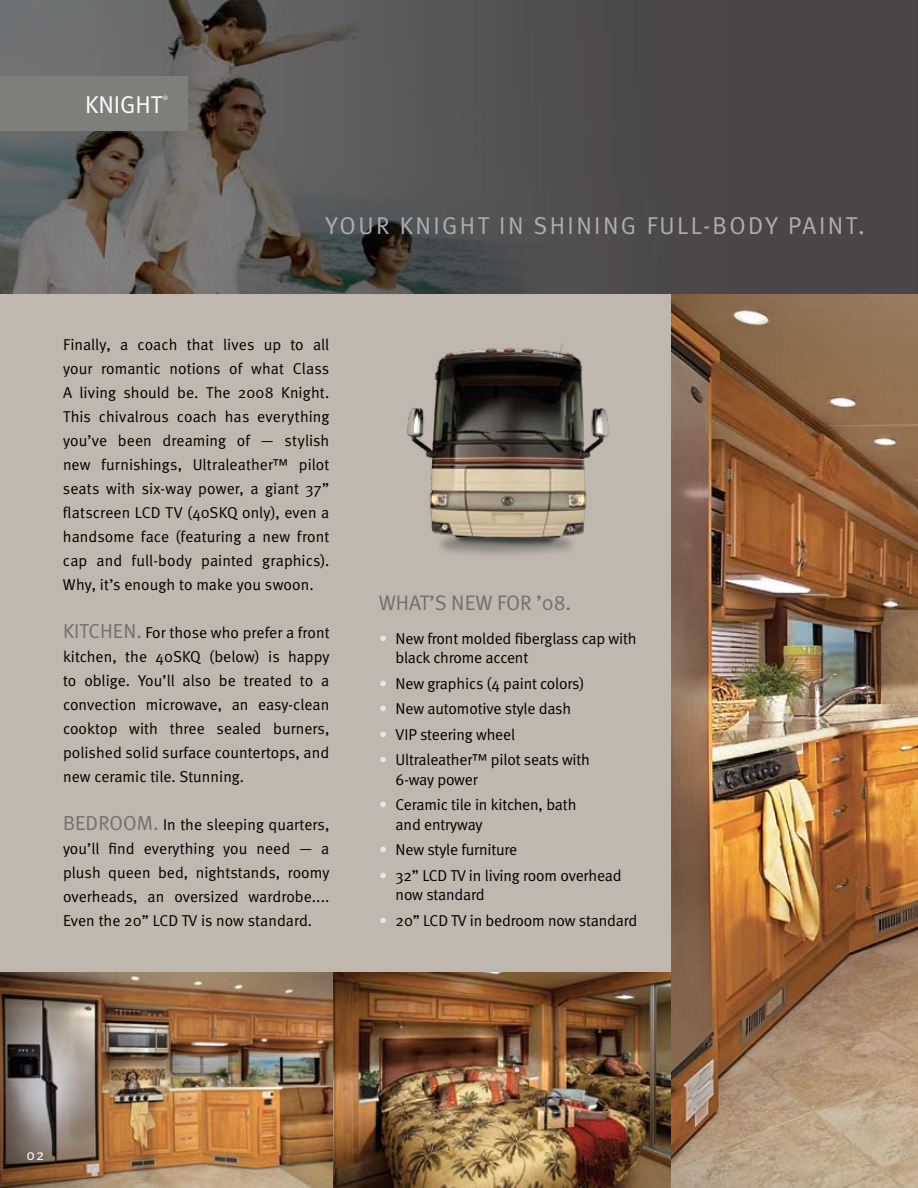
<style>
.page{position:relative;width:918px;height:1188px;background:#fff}
.page>*{position:absolute;margin:0;border:0;box-sizing:border-box;transform-origin:0 0}
.t1{font:24.3px "Meta Normal";letter-spacing:.1em;color:#afaeaf}
.t2{font:24.3px "Meta Normal";color:#fff}
.t3{font:21px "Meta Normal";color:#706e6f}
.t4{font:15.75px/24px "Meta Normal";letter-spacing:-.01em;color:#000}
.t5{font:15px "Meta Normal";color:#fff}
.t6{font:6.15px "Meta Normal";color:#fff}
.s1{font-size:20.25px;color:#706e6f}
.s2{color:#e6e7e8}
</style>
<div class="page">
<div style="left:0;top:282px;width:680px;height:699px;background:#c0b7ae"></div>
<img style="left:333px;top:972px;width:338px;height:216px">
<img style="left:671px;top:294px;width:247px;height:894px">
<img style="left:407px;top:344px;width:202px;height:210px">
<img style="left:0;top:972px;width:333px;height:216px">
<img style="left:0;top:0;width:918px;height:294px">
<div style="left:0;top:76px;width:188px;height:55px;background:#807e7b"></div>
<h1 class="t2" style="left:85px;top:90px;width:78px">KNIGHT</h1>
<p class="t6" style="left:163px;top:95px;width:7px">®</p>
<h1 class="t1" style="left:326px;top:212px;width:90px">your knight</h1>
<h1 class="t1" style="left:499px;top:212px;width:50px">in shining</h1>
<h1 class="t1" style="left:647px;top:212px;width:171px">full-body paint</h1>
<h1 class="t1" style="left:858px;top:212px;width:8px">.</h1>
<p class="t4" style="left:63px;top:332px;width:268px;text-align:justify">Finally, a coach that lives up to all your romantic notions of what Class A living should be. The 2008 Knight.<br>This chivalrous coach has everything you’ve been dreaming of — stylish new furnishings, U ltraleather™ pilot seats with six-way power, a giant 37” flatscreen LCD TV (40SKQ only), even a handsome face (featuring a new front cap and full-body painted graphics).<br>Why, it’s enough to make you swoon.</p>
<p class="t4" style="left:63px;top:620px;width:268px;text-align:justify"><span class="s1">KITCHEN.</span> For those who prefer a front kitchen, the 40SKQ (below) is happy to oblige. You’ll also be treated to a convection microwave, an easy-clean cooktop with three sealed burners, polished solid surface countertops, and new ceramic tile. Stunning.</p>
<p class="t4" style="left:63px;top:812px;width:268px;text-align:justify"><span class="s1">BEDROOM.</span> In the sleeping quarters, you’ll find everything you need — a plush queen bed, nightstands, roomy overheads, an oversized wardrobe....<br>Even the 20” LCD TV is now standard.</p>
<h2 class="t3" style="left:379px;top:591px;width:194px">WHAT’S NEW FOR ’08.</h2>
<p class="t4" style="left:396px;top:628px;width:242px;line-height:19.5px;text-indent:-17px"><span class="s2">•</span> New front molded fiberglass cap with black chrome accent</p>
<p class="t4" style="left:379px;top:671px;width:207px"><span class="s2">•</span> New graphics (4 paint colors)</p>
<p class="t4" style="left:379px;top:697px;width:194px"><span class="s2">•</span> New automotive style dash</p>
<p class="t4" style="left:379px;top:722px;width:138px"><span class="s2">•</span> VIP steering wheel</p>
<p class="t4" style="left:396px;top:750px;width:196px;line-height:19.5px;text-indent:-17px"><span class="s2">•</span> U ltraleather™ pilot seats with<br>6-way power</p>
<p class="t4" style="left:396px;top:795px;width:182px;line-height:19.5px;text-indent:-17px"><span class="s2">•</span> Ceramic tile in kitchen, bath and entryway</p>
<p class="t4" style="left:379px;top:838px;width:140px"><span class="s2">•</span> New style furniture</p>
<p class="t4" style="left:396px;top:865px;width:227px;line-height:19.5px;text-indent:-17px"><span class="s2">•</span> 32” LCD TV in living room overhead now standard</p>
<p class="t4" style="left:379px;top:908px;width:260px"><span class="s2">•</span> 20” LCD TV in bedroom now standard</p>
<p class="t5" style="left:26px;top:1147px;width:19px">02</p>
</div>
